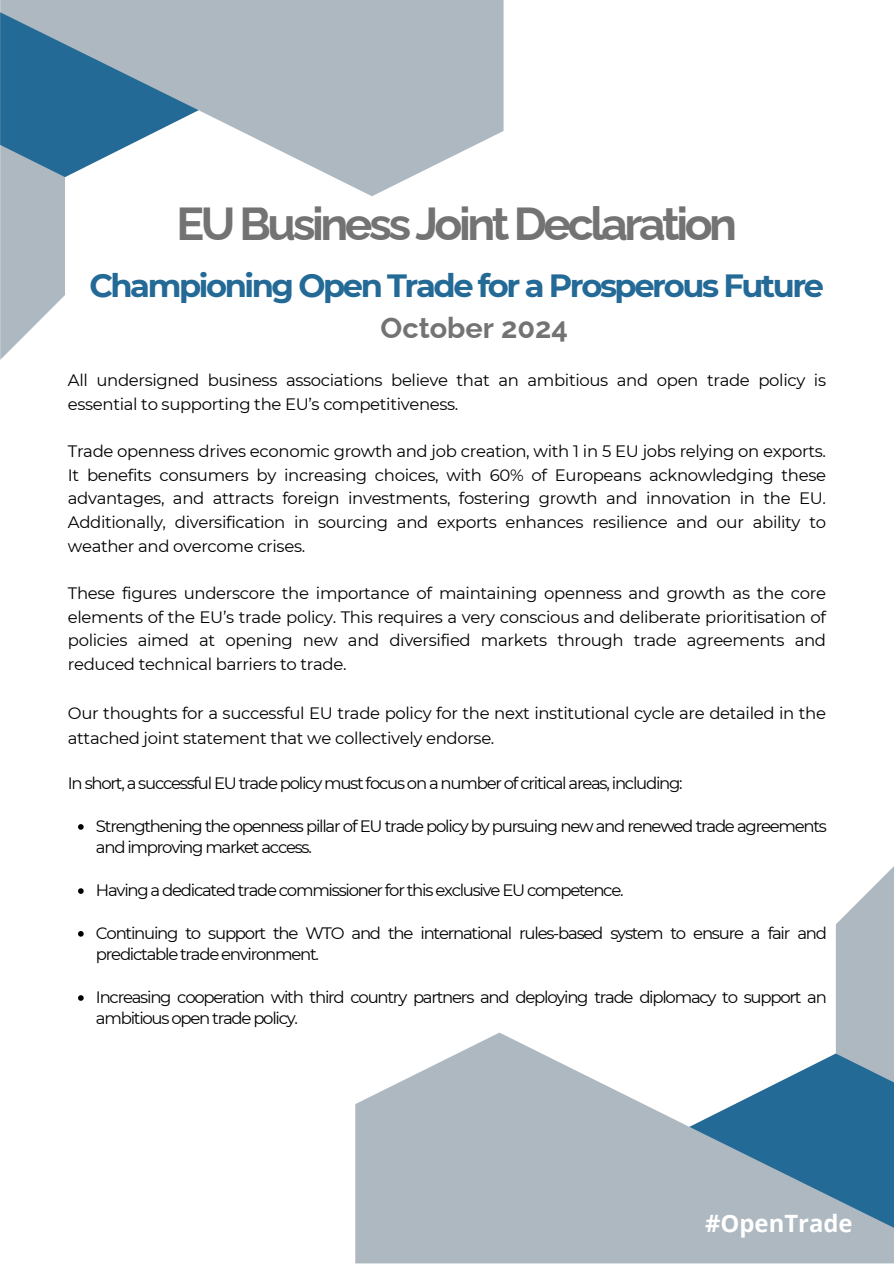
<style>
.page{position:relative;width:894px;height:1264px;background:#fff}
.page>*{position:absolute;margin:0;border:0;box-sizing:border-box;transform-origin:0 0}
.t1{font:700 46.2px "Raleway";letter-spacing:-.075em;color:#737373}
.t2{font:700 32.1px "Montserrat";letter-spacing:-.075em;color:#246a96}
.t3{font:700 28.95px "Raleway";color:#737373}
.t4{font:700 23.85px "Open Sans";color:#fff}
.t5{font:16.5px/23.7px "Montserrat";letter-spacing:-.075em;color:#000}
.t6{font:16.5px/23.7px "Montserrat";letter-spacing:-.02em;color:#000}
</style>
<div class="page">
<svg style="left:0;top:0;width:503px;height:360px"></svg>
<svg style="left:0;top:12px;width:198px;height:165px;background:#6d96b1"></svg>
<svg style="left:355px;top:867px;width:538px;height:396px"></svg>
<svg style="left:689px;top:1053px;width:204px;height:181px;background:#739ab4"></svg>
<svg style="left:78px;top:824px;width:6px;height:5px"></svg>
<svg style="left:78px;top:888px;width:6px;height:5px"></svg>
<svg style="left:78px;top:931px;width:6px;height:5px"></svg>
<svg style="left:78px;top:995px;width:6px;height:5px"></svg>
<h1 class="t1" style="left:176px;top:196px;width:562px">EU Business Joint Declaration</h1>
<p class="t2" style="left:89px;top:266px;width:736px">Championing Open Trade for a Prosperous Future</p>
<h2 class="t3" style="left:380px;top:311px;width:189px">October 2024</h2>
<h3 class="t6" style="left:68px;top:368px;width:759px">All undersigned business associations believe that an ambitious and open trade policy is essential to supporting the EU’s competitiveness.</h3>
<p class="t5" style="left:68px;top:439px;width:759px;text-align:justify">Trade openness drives economic growth and job creation, with 1 in 5 EU jobs relying on exports.<br>It benefits consumers by increasing choices, with 60% of Europeans acknowledging these advantages, and attracts foreign investments, fostering growth and innovation in the EU.<br>Additionally, diversification in sourcing and exports enhances resilience and our ability to weather and overcome crises.</p>
<p class="t5" style="left:68px;top:581px;width:759px;text-align:justify">These figures underscore the importance of maintaining openness and growth as the core elements of the EU’s trade policy. This requires a very conscious and deliberate prioritisation of policies aimed at opening new and diversified markets through trade agreements and reduced technical barriers to trade.</p>
<p class="t6" style="left:68px;top:701px;width:759px;line-height:24.8px">Our thoughts for a successful EU trade policy for the next institutional cycle are detailed in the attached joint statement that we collectively endorse.</p>
<p class="t5" style="left:68px;top:771px;width:616px">In short, a successful EU trade policy must focus on a number of critical areas, including:</p>
<p class="t5" style="left:96px;top:815px;width:732px;line-height:21.3px">Strengthening the openness pillar of EU trade policy by pursuing new and renewed trade agreements and improving market access.</p>
<p class="t5" style="left:96px;top:878px;width:529px">Having a dedicated trade commissioner for this exclusive EU competence.</p>
<p class="t5" style="left:96px;top:922px;width:732px;line-height:21.3px">Continuing to support the WTO and the international rules-based system to ensure a fair and predictable trade environment.</p>
<p class="t5" style="left:96px;top:986px;width:732px;line-height:21.3px">Increasing cooperation with third country partners and deploying trade diplomacy to support an ambitious open trade policy.</p>
<p class="t4" style="left:704px;top:1206px;width:149px">#OpenTrade</p>
</div>
